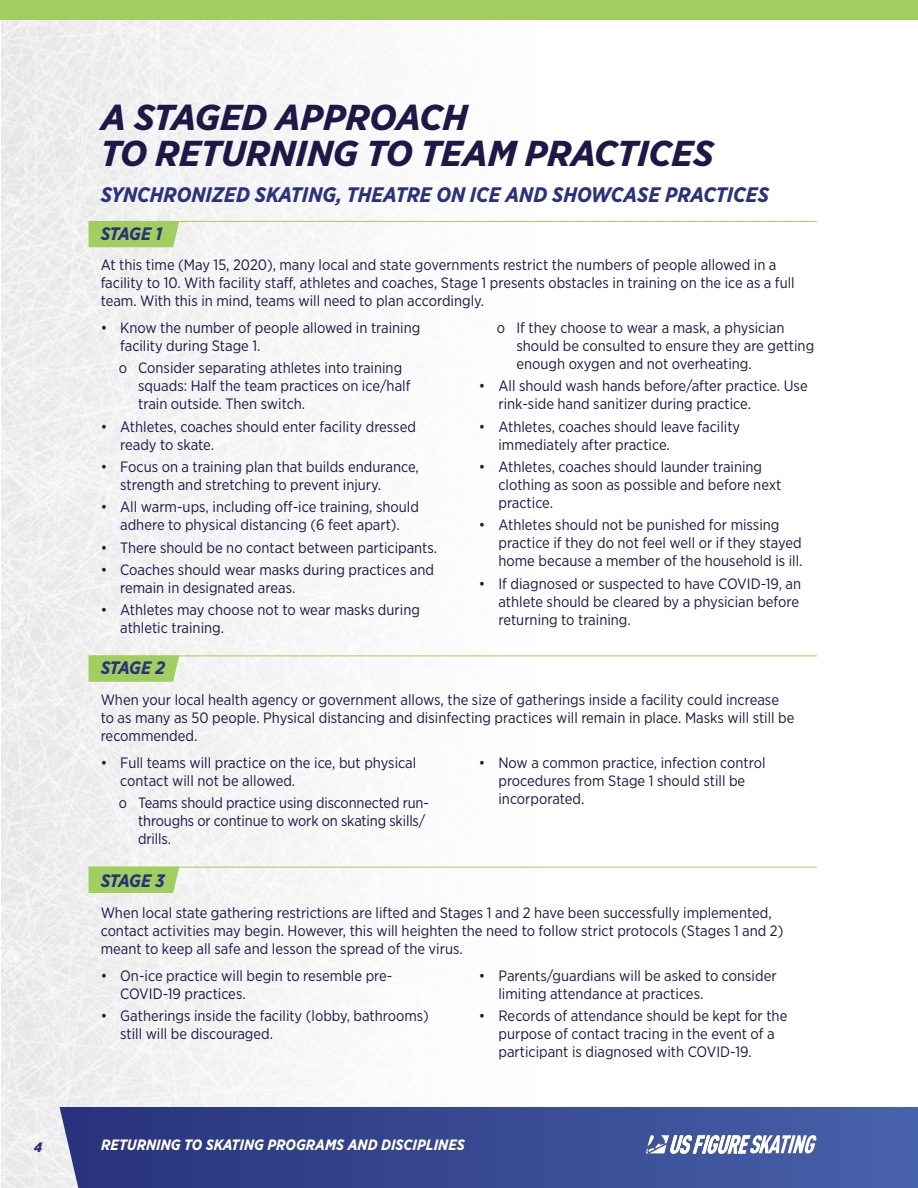
<style>
.page{position:relative;width:918px;height:1188px;background:#fff}
.page>*{position:absolute;margin:0;border:0;box-sizing:border-box;transform-origin:0 0}
.t1{font:italic 700 36px/36px "Gotham Narrow";letter-spacing:-.01em;color:#1f1746;scale:1.08 1}
.t2{font:italic 700 21px "Gotham Narrow";color:#2a317d}
.t3{font:italic 700 18px "Gotham Narrow";letter-spacing:-.035em;color:#2a317d}
.t4{font:15px/18px "Gotham Narrow";color:#1f1746}
.t5{font:italic 700 15px "Gotham Narrow";color:#fff}
.t6{font:italic 900 13.5px "Gotham Narrow";color:#2a317d}
</style>
<div class="page">
<img style="left:2px;top:19px;width:643px;height:1169px">
<div style="left:89px;top:222px;width:90px;height:25px;background:#a1ce5e"></div>
<svg style="left:89px;top:657px;width:90px;height:25px;background:#a4cf64"></svg>
<div style="left:89px;top:868px;width:90px;height:25px;background:#a1ce5e"></div>
<hr style="left:89px;top:656px;width:728px;height:1px;background:#a1ce5e">
<hr style="left:89px;top:867px;width:728px;height:1px;background:#a1ce5e">
<hr style="left:89px;top:221px;width:728px;height:1px;background:#a1ce5e">
<svg style="left:60px;top:1107px;width:858px;height:81px;background:#394a93"></svg>
<svg style="left:646px;top:1135px;width:170px;height:19px"></svg>
<div style="left:0;top:0;width:918px;height:19px;background:#a1ce5e"></div>
<h1 class="t1" style="left:101px;top:99px;width:569px">A STAGED APPROACH<br>TO RETURNING TO TEAM PRACTICES</h1>
<h2 class="t2" style="left:101px;top:181px;width:670px">SYNCHRONIZED SKATING, THEATRE ON ICE AND SHOWCASE PRACTICES</h2>
<p class="t3" style="left:101px;top:222px;width:63px">STAGE 1</p>
<p class="t4" style="left:101px;top:255px;width:696px">At this time (May 15, 2020), many local and state governments restrict the numbers of people allowed in a facility to 10. With facility staff, athletes and coaches, Stage 1 presents obstacles in training on the ice as a full team. With this in mind, teams will need to plan accordingly.</p>
<p class="t4" style="left:120px;top:319px;width:302px;text-indent:-20px">• Know the number of people allowed in training facility during Stage 1.</p>
<p class="t4" style="left:138px;top:359px;width:274px;text-indent:-20px">o Consider separating athletes into training squads: Half the team practices on ice/half train outside. Then switch.</p>
<p class="t4" style="left:120px;top:417px;width:297px;text-indent:-20px">• Athletes, coaches should enter facility dressed ready to skate.</p>
<p class="t4" style="left:120px;top:458px;width:300px;text-indent:-20px">• Focus on a training plan that builds endurance, strength and stretching to prevent injury.</p>
<p class="t4" style="left:101px;top:498px;width:320px;text-align:center">• All warm-ups, including off-ice training, should adhere to physical distancing (6 feet apart).</p>
<p class="t4" style="left:101px;top:538px;width:338px">• There should be no contact between participants.</p>
<p class="t4" style="left:120px;top:560px;width:315px;text-indent:-20px">• Coaches should wear masks during practices and remain in designated areas.</p>
<p class="t4" style="left:120px;top:601px;width:301px;text-indent:-20px">• Athletes may choose not to wear masks during athletic training.</p>
<p class="t3" style="left:101px;top:656px;width:66px">STAGE 2</p>
<p class="t4" style="left:516px;top:319px;width:299px;text-indent:-20px">o If they choose to wear a mask, a physician should be consulted to ensure they are getting enough oxygen and not overheating.</p>
<p class="t4" style="left:498px;top:377px;width:311px;text-indent:-20px">• All should wash hands before/after practice. Use rink-side hand sanitizer during practice.</p>
<p class="t4" style="left:498px;top:417px;width:243px;text-indent:-20px">• Athletes, coaches should leave facility immediately after practice.</p>
<p class="t4" style="left:498px;top:458px;width:284px;text-indent:-20px">• Athletes, coaches should launder training clothing as soon as possible and before next practice.</p>
<p class="t4" style="left:498px;top:516px;width:306px;text-indent:-20px">• Athletes should not be punished for missing practice if they do not feel well or if they stayed home because a member of the household is ill.</p>
<p class="t4" style="left:498px;top:574px;width:304px;text-indent:-20px">• If diagnosed or suspected to have COVID-19, an athlete should be cleared by a physician before returning to training.</p>
<p class="t4" style="left:101px;top:690px;width:695px">When your local health agency or government allows, the size of gatherings inside a facility could increase to as many as 50 people. Physical distancing and disinfecting practices will remain in place. Masks will still be recommended.</p>
<p class="t4" style="left:120px;top:753px;width:298px;text-indent:-20px">• Full teams will practice on the ice, but physical contact will not be allowed.</p>
<p class="t4" style="left:138px;top:794px;width:292px;text-indent:-19px">o Teams should practice using disconnected run&shy;throughs or continue to work on skating skills/ drills.</p>
<p class="t4" style="left:498px;top:753px;width:269px;text-indent:-20px">• Now a common practice, infection control procedures from Stage 1 should still be incorporated.</p>
<p class="t3" style="left:101px;top:869px;width:65px">STAGE 3</p>
<p class="t4" style="left:101px;top:903px;width:684px">When local state gathering restrictions are lifted and Stages 1 and 2 have been successfully implemented, contact activities may begin. However, this will heighten the need to follow strict protocols (Stages 1 and 2) meant to keep all safe and lesson the spread of the virus.</p>
<p class="t4" style="left:120px;top:966px;width:274px;text-indent:-20px">• On-ice practice will begin to resemble pre-<br>COVID-19 practices.</p>
<p class="t4" style="left:120px;top:1007px;width:310px;text-indent:-20px">• Gatherings inside the facility (lobby, bathrooms) still will be discouraged.</p>
<p class="t4" style="left:498px;top:966px;width:280px;text-indent:-20px">• Parents/guardians will be asked to consider limiting attendance at practices.</p>
<p class="t4" style="left:498px;top:1007px;width:290px;text-indent:-20px">• Records of attendance should be kept for the purpose of contact tracing in the event of a participant is diagnosed with COVID-19.</p>
<p class="t6" style="left:34px;top:1138px;width:9px">4</p>
<p class="t5" style="left:101px;top:1136px;width:365px">RETURNING TO SKATING PROGRAMS AND DISCIPLINES</p>
</div>
